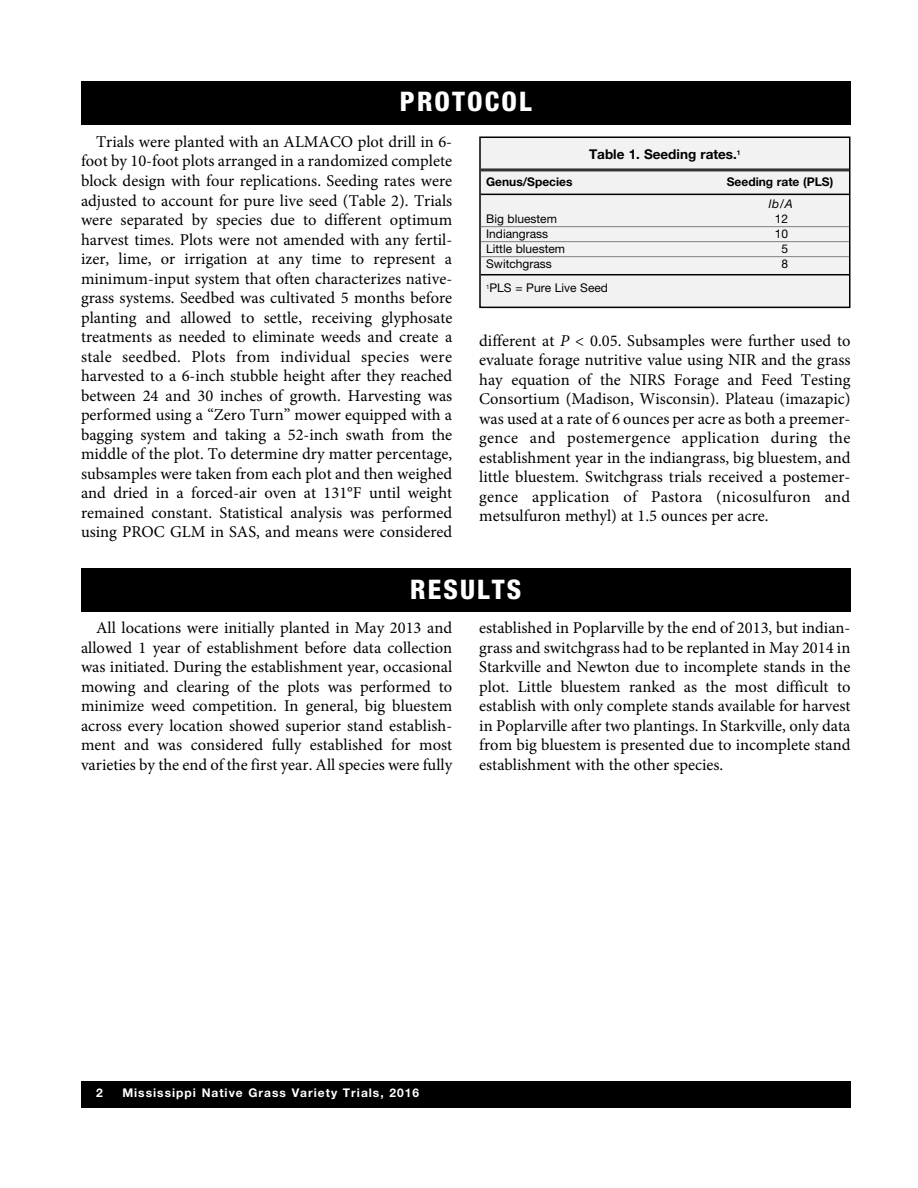
<style>
.page{position:relative;width:918px;height:1188px;background:#fff}
.page>*{position:absolute;margin:0;border:0;box-sizing:border-box;transform-origin:0 0}
.t1{font:800 condensed 27px "Helvetica Neue LT Std";letter-spacing:.08em;color:#fff}
.t2{font:16.5px/19.5px "Minion Pro";color:#000;text-align:justify}
.t3{font:700 13.5px "Helvetica Neue LT Std";color:#000}
.t4{font:12px "Helvetica Neue LT Std";color:#000}
.t5{font:700 12px "Helvetica Neue LT Std";letter-spacing:.085em;color:#fff}
.t6{font:700 12px "Helvetica Neue LT Std";color:#000}
.t7{font:italic 12px "Helvetica Neue LT Std";color:#000}
.s1{font-style:italic}
</style>
<div class="page">
<div style="left:81px;top:1081px;width:770px;height:27px;background:#000"></div>
<div style="left:81px;top:568px;width:770px;height:44px;background:#000"></div>
<div style="left:81px;top:81px;width:769px;height:43px;background:#000"></div>
<div style="left:481px;top:138px;width:368px;height:169px;background:#f2f2f2"></div>
<div style="left:479px;top:136px;width:371px;height:172px;border:2px solid #000"></div>
<hr style="left:481px;top:168px;width:368px;height:3px;background:#333">
<hr style="left:481px;top:194px;width:368px;height:1px;background:#000">
<hr style="left:481px;top:226px;width:368px;height:1px;background:#808080">
<hr style="left:481px;top:241px;width:368px;height:1px;background:#808080">
<hr style="left:481px;top:256px;width:368px;height:1px;background:#808080">
<hr style="left:481px;top:274px;width:368px;height:1px;background:#000">
<h1 class="t1" style="left:400px;top:92px;width:133px">PROTOCOL</h1>
<p class="t2" style="left:81px;top:133px;width:373px;text-indent:15px">Trials were planted with an ALMACO plot drill in 6- foot by 10-foot plots arranged in a randomized complete block design with four replications. Seeding rates were adjusted to account for pure live seed (Table 2). Trials were separated by species due to different optimum harvest times. Plots were not amended with any fertil&shy;izer, lime, or irrigation at any time to represent a minimum-input system that often characterizes native&shy;grass systems. Seedbed was cultivated 5 months before planting and allowed to settle, receiving glyphosate treatments as needed to eliminate weeds and create a stale seedbed. Plots from individual species were harvested to a 6-inch stubble height after they reached between 24 and 30 inches of growth. Harvesting was performed using a “Zero Turn” mower equipped with a bagging system and taking a 52-inch swath from the middle of the plot. To determine dry matter percentage, subsamples were taken from each plot and then weighed and dried in a forced-air oven at 131°F until weight remained constant. Statistical analysis was performed using PROC GLM in SAS, and means were considered</p>
<p class="t3" style="left:589px;top:149px;width:153px">Table 1. Seeding rates.<sup>1</sup></p>
<p class="t6" style="left:486px;top:177px;width:88px">Genus/Species</p>
<p class="t6" style="left:727px;top:177px;width:108px">Seeding rate (PLS)</p>
<p class="t7" style="left:769px;top:199px;width:25px">lb/A</p>
<p class="t4" style="left:486px;top:214px;width:72px">Big bluestem</p>
<p class="t4" style="left:775px;top:214px;width:15px">12</p>
<p class="t4" style="left:486px;top:229px;width:64px">Indiangrass</p>
<p class="t4" style="left:775px;top:229px;width:15px">10</p>
<p class="t4" style="left:486px;top:244px;width:81px">Little bluestem</p>
<p class="t4" style="left:782px;top:244px;width:8px">5</p>
<p class="t4" style="left:486px;top:259px;width:67px">Switchgrass</p>
<p class="t4" style="left:782px;top:259px;width:8px">8</p>
<p class="t4" style="left:486px;top:284px;width:123px"><sup>1</sup>PLS = Pure Live Seed</p>
<p class="t2" style="left:479px;top:332px;width:373px">different at <span class="s1">P</span> &lt; 0.05. Subsamples were further used to evaluate forage nutritive value using NIR and the grass hay equation of the NIRS Forage and Feed Testing Consortium (Madison, Wisconsin). Plateau (imazapic) was used at a rate of 6 ounces per acre as both a preemer&shy;gence and postemergence application during the establishment year in the indiangrass, big bluestem, and little bluestem. Switchgrass trials received a postemer&shy;gence application of Pastora (nicosulfuron and metsulfuron methyl) at 1.5 ounces per acre.</p>
<h1 class="t1" style="left:410px;top:579px;width:113px">RESULTS</h1>
<p class="t2" style="left:81px;top:620px;width:373px;text-indent:15px">All locations were initially planted in May 2013 and allowed 1 year of establishment before data collection was initiated. During the establishment year, occasional mowing and clearing of the plots was performed to minimize weed competition. In general, big bluestem across every location showed superior stand establish&shy;ment and was considered fully established for most varieties by the end of the first year. All species were fully</p>
<p class="t2" style="left:479px;top:620px;width:373px">established in Poplarville by the end of 2013, but indian&shy;grass and switchgrass had to be replanted in May 2014 in Starkville and Newton due to incomplete stands in the plot. Little bluestem ranked as the most difficult to establish with only complete stands available for harvest in Poplarville after two plantings. In Starkville, only data from big bluestem is presented due to incomplete stand establishment with the other species.</p>
<p class="t5" style="left:96px;top:1089px;width:8px">2</p>
<p class="t5" style="left:122px;top:1089px;width:298px">Mississippi Native Grass Variety Trials, 2016</p>
</div>
